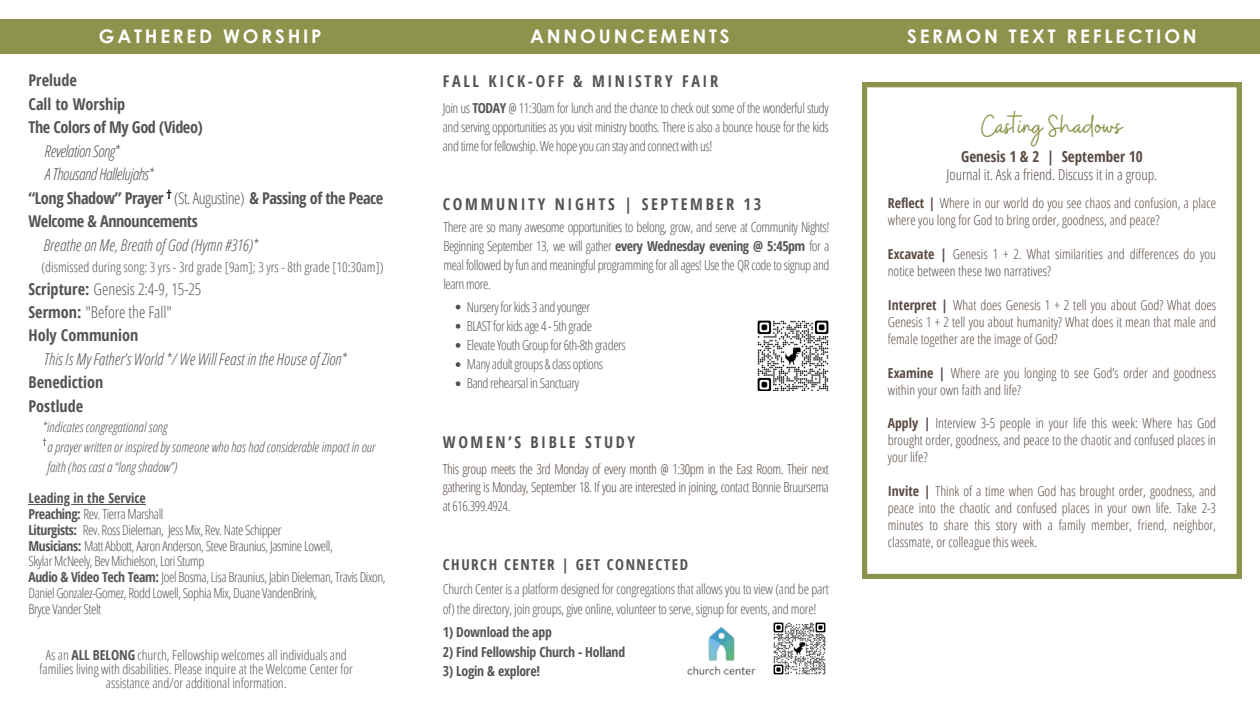
<style>
.page{position:relative;width:1260px;height:720px;background:#fff}
.page>*{position:absolute;margin:0;border:0;box-sizing:border-box;transform-origin:0 0}
.t1{font:31.25px "Buffalo";color:#8d934c}
.t2{font:700 19px "Century Gothic";letter-spacing:.15em;color:#fff}
.t3{font:700 18.75px "Century Gothic";letter-spacing:.15em;color:#fff}
.t4{font:700 16.25px "Open Sans Condensed";letter-spacing:-.025em;color:#545454}
.t5{font:italic 300 16.25px "Open Sans Condensed";color:#545454}
.t6{font:700 condensed 16.25px "Open Sans";letter-spacing:.165em;color:#545454}
.t7{font:700 16.25px "Open Sans Condensed";color:#545454}
.t8{font:300 16.25px "Open Sans Condensed";color:#545454}
.t9{font:italic 300 16.25px "Open Sans Condensed";letter-spacing:-.025em;color:#545454}
.t10{font:300 15px "Open Sans Condensed";color:#594a42}
.t11{font:700 condensed 15px "Open Sans";letter-spacing:.105em;color:#545454}
.t12{font:700 15px "Open Sans Condensed";color:#594a42}
.t13{font:300 13.75px/19.1px "Open Sans Condensed";letter-spacing:-.03em;color:#545454;text-align:justify}
.t14{font:300 13.75px/16.9px "Open Sans Condensed";color:#594a42;text-align:justify}
.t15{font:300 13.75px "Open Sans Condensed";letter-spacing:-.005em;color:#545454}
.t16{font:italic 300 13.75px "Open Sans Condensed";color:#545454}
.t17{font:700 13.75px "Open Sans Condensed";letter-spacing:-.015em;color:#545454}
.t18{font:300 13.75px "Open Sans Condensed";color:#545454}
.t19{font:700 condensed 12.12px "Open Sans";color:#000}
.t20{font:300 10.25px "Open Sans Condensed";color:#000}
.s1{font-weight:300}
.s2{font-weight:700}
.s3{color:#545454}
</style>
<div class="page">
<div style="left:0;top:19px;width:1260px;height:35px;background:#8d934c"></div>
<svg style="left:862px;top:83px;width:379px;height:496px"></svg>
<svg style="left:456px;top:305px;width:4px;height:4px"></svg>
<svg style="left:456px;top:324px;width:4px;height:5px"></svg>
<svg style="left:456px;top:343px;width:4px;height:5px"></svg>
<svg style="left:456px;top:362px;width:4px;height:5px"></svg>
<svg style="left:456px;top:381px;width:4px;height:5px"></svg>
<img style="left:757px;top:320px;width:71px;height:71px">
<img style="left:687px;top:628px;width:69px;height:47px">
<img style="left:773px;top:622px;width:53px;height:53px">
<hr style="left:29px;top:504px;width:117px;height:1px;background:#545454">
<p class="t2" style="left:43px;top:21px;width:329px">GATHERED WORSHIP SERVICE</p>
<p class="t3" style="left:99px;top:24px;width:224px">GATHERED WORSHIP</p>
<p class="t3" style="left:907px;top:24px;width:291px">SERMON TEXT REFLECTION</p>
<p class="t3" style="left:530px;top:24px;width:201px">ANNOUNCEMENTS</p>
<p class="t7" style="left:29px;top:69px;width:50px">Prelude</p>
<p class="t7" style="left:29px;top:93px;width:98px">Call to Worship</p>
<p class="t4" style="left:29px;top:116px;width:176px">The Colors of My God (Video)</p>
<p class="t9" style="left:45px;top:139px;width:77px">RevelationSong*</p>
<p class="t9" style="left:45px;top:163px;width:111px">AThousand Hallelujahs*</p>
<p class="t4" style="left:29px;top:186px;width:356px">“Long Shadow” Prayer <span class="s1">(St. Augustine)</span> &amp; Passing of the Peace</p>
<p class="t4" style="left:29px;top:210px;width:171px">Welcome &amp; Announcements</p>
<p class="t5" style="left:43px;top:233px;width:216px">Breathe on Me, Breath of God (Hymn #316)*</p>
<p class="t18" style="left:41px;top:257px;width:344px">(dismissed during song: 3 yrs - 3rd grade [9am]; 3 yrs - 8th grade [10:30am])</p>
<p class="t8" style="left:29px;top:277px;width:174px"><span class="s2">Scripture:</span> Genesis 2:4-9, 15-25</p>
<p class="t8" style="left:29px;top:301px;width:145px"><span class="s2">Sermon:</span> "Before the Fall"</p>
<p class="t7" style="left:29px;top:324px;width:111px">Holy Communion</p>
<p class="t5" style="left:44px;top:348px;width:305px">This Is My Father’s World */ We Will Feast in the House of Zion*</p>
<p class="t7" style="left:29px;top:371px;width:76px">Benediction</p>
<p class="t7" style="left:29px;top:394px;width:56px">Postlude</p>
<p class="t16" style="left:42px;top:418px;width:126px">*indicates congregational song</p>
<p class="t16" style="left:47px;top:437px;width:330px">a prayer written or inspired by someone who has had considerable impact in our</p>
<p class="t16" style="left:47px;top:457px;width:132px">faith (has cast a “long shadow”)</p>
<p class="t17" style="left:29px;top:488px;width:119px">Leading in the Service</p>
<p class="t13" style="left:29px;top:504px;width:136px"><span class="s2">Preaching:</span> Rev. Tierra Marshall</p>
<p class="t13" style="left:29px;top:520px;width:255px"><span class="s2">Liturgists:</span> Rev. Ross Dieleman, Jess Mix, Rev. Nate Schipper</p>
<p class="t13" style="left:29px;top:536px;width:306px"><span class="s2">Musicians:</span> Matt Abbott, Aaron Anderson, Steve Braunius, Jasmine Lowell,</p>
<p class="t13" style="left:29px;top:552px;width:178px">Skylar McNeely, Bev Michielson, Lori Stump</p>
<p class="t13" style="left:29px;top:569px;width:359px;line-height:16px"><span class="s2">Audio &amp; Video Tech Team:</span> Joel Bosma, Lisa Braunius, Jabin Dieleman, Travis Dixon,<br>Daniel Gonzalez-Gomez, Rodd Lowell, Sophia Mix, Duane VandenBrink,</p>
<p class="t13" style="left:29px;top:599px;width:74px">Bryce Vander Stelt</p>
<p class="t19" style="left:166px;top:186px;width:8px">†</p>
<p class="t20" style="left:43px;top:435px;width:6px">†</p>
<p class="t15" style="left:46px;top:645px;width:303px">As an <span class="s2">ALL BELONG</span> church, Fellowship welcomes all individuals and</p>
<p class="t15" style="left:40px;top:659px;width:315px">families living with disabilities. Please inquire at the Welcome Center for</p>
<p class="t15" style="left:106px;top:673px;width:182px">assistance and/or additional information.</p>
<p class="t6" style="left:443px;top:70px;width:277px">FALL KICK-OFF &amp; MINISTRY FAIR</p>
<p class="t13" style="left:443px;top:98px;width:388px;line-height:18.8px">Join us <span class="s2">TODAY</span> @ 11:30am for lunch and the chance to check out some of the wonderful study and serving opportunities as you visit ministry booths. There is also a bounce house for the kids and time for fellowship. We hope you can stay and connect with us!</p>
<p class="t6" style="left:443px;top:193px;width:320px">COMMUNITY NIGHTS | SEPTEMBER 13</p>
<p class="t13" style="left:443px;top:217px;width:388px">There are so many awesome opportunities to belong, grow, and serve at Community Nights!<br>Beginning September 13, we will gather <span class="s2">every Wednesday evening @ 5:45pm</span> for a meal followed by fun and meaningful programming for all ages! Use the QR code to signup and learn more.</p>
<p class="t13" style="left:467px;top:297px;width:125px">Nursery for kids 3 and younger</p>
<p class="t13" style="left:467px;top:316px;width:127px">BLAST for kids age 4 - 5th grade</p>
<p class="t13" style="left:467px;top:335px;width:161px">Elevate Youth Group for 6th-8th graders</p>
<p class="t13" style="left:467px;top:354px;width:138px">Many adult groups &amp; class options</p>
<p class="t13" style="left:467px;top:374px;width:114px">Band rehearsal in Sanctuary</p>
<p class="t6" style="left:443px;top:431px;width:194px">WOMEN’S BIBLE STUDY</p>
<p class="t14" style="left:443px;top:459px;width:388px;line-height:18.8px">This group meets the 3rd Monday of every month @ 1:30pm in the East Room. Their next gathering is Monday, September 18. If you are interested in joining, <span class="s3">contact Bonnie Bruursema at 616.399.4924.</span></p>
<p class="t11" style="left:443px;top:554px;width:247px">CHURCH CENTER | GET CONNECTED</p>
<p class="t13" style="left:443px;top:579px;width:387px;line-height:19.6px">Church Center is a platform designed for congregations that allows you to view (and be part of) the directory, join groups, give online, volunteer to serve, signup for events, and more!</p>
<p class="t17" style="left:443px;top:622px;width:111px">1) Download the app</p>
<p class="t17" style="left:443px;top:642px;width:184px">2) Find Fellowship Church - Holland</p>
<p class="t17" style="left:443px;top:661px;width:99px">3) Login &amp; explore!</p>
<p class="t1" style="left:982px;top:106px;width:142px">Casting Shadows</p>
<p class="t12" style="left:961px;top:146px;width:183px">Genesis 1 &amp; 2 | September 10</p>
<p class="t10" style="left:947px;top:164px;width:212px">Journal it. Ask a friend. Discuss it in a group.</p>
<p class="t14" style="left:888px;top:195px;width:330px"><span class="s2">Reflect |</span> Where in our world do you see chaos and confusion, a place where you long for God to bring order, goodness, and peace?</p>
<p class="t14" style="left:888px;top:245px;width:330px"><span class="s2">Excavate |</span> Genesis 1 + 2. What similarities and differences do you notice between these two narratives?</p>
<p class="t14" style="left:888px;top:296px;width:330px"><span class="s2">Interpret |</span> What does Genesis 1 + 2 tell you about God? What does Genesis 1 + 2 tell you about humanity? What does it mean that male and female together are the image of God?</p>
<p class="t14" style="left:888px;top:364px;width:330px"><span class="s2">Examine |</span> Where are you longing to see God’s order and goodness within your own faith and life?</p>
<p class="t14" style="left:888px;top:415px;width:330px"><span class="s2">Apply |</span> Interview 3-5 people in your life this week: Where has God brought order, goodness, and peace to the chaotic and confused places in your life?</p>
<p class="t14" style="left:888px;top:482px;width:330px"><span class="s2">Invite |</span> Think of a time when God has brought order, goodness, and peace into the chaotic and confused places in your own life. Take 2-3 minutes to share this story with a family member, friend, neighbor, classmate, or colleague this week.</p>
</div>
